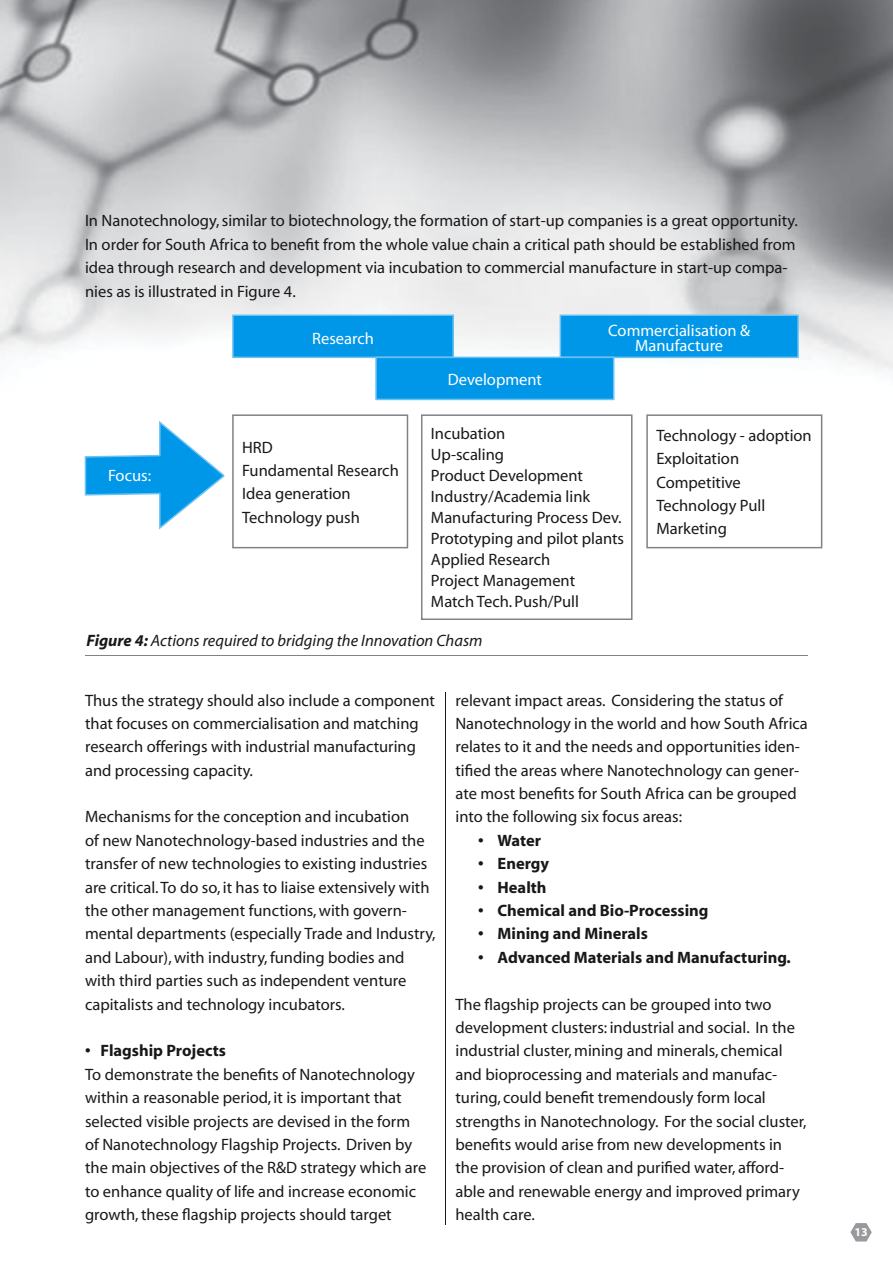
<style>
.page{position:relative;width:893px;height:1263px;background:#fff}
.page>*{position:absolute;margin:0;border:0;box-sizing:border-box;transform-origin:0 0}
.t1{font:16.5px/23.4px "Myriad";color:#1a1718}
.t2{font:700 16.5px "Myriad";color:#1a1718}
.t3{font:16.5px/15px "Myriad";color:#fff;text-align:center}
.t4{font:italic 16.5px "Myriad";color:#1a1718}
.t5{font:700 12px "Myriad";color:#fff}
.s1{font-weight:700}
</style>
<div class="page">
<img style="left:0;top:0;width:893px;height:401px">
<hr style="left:446px;top:692px;width:1px;height:532px;background:#1a1718">
<hr style="left:85px;top:656px;width:723px;height:1px;background:#818285">
<svg style="left:850px;top:1223px;width:22px;height:18px"></svg>
<svg style="left:232px;top:314px;width:567px;height:86px"></svg>
<svg style="left:85px;top:421px;width:140px;height:108px"></svg>
<svg style="left:232px;top:414px;width:176px;height:134px"></svg>
<svg style="left:421px;top:414px;width:211px;height:206px"></svg>
<svg style="left:646px;top:414px;width:176px;height:134px"></svg>
<p class="t1" style="left:85px;top:210px;width:714px">In Nanotechnology, similar to biotechnology, the formation of start-up companies is a great opportunity.<br>In order for South Africa to benefit from the whole value chain a critical path should be established from idea through research and development via incubation to commercial manufacture in start-up compa&shy;nies as is illustrated in Figure 4.</p>
<p class="t3" style="left:108px;top:468px;width:45px">Focus:</p>
<p class="t3" style="left:312px;top:332px;width:63px">Research</p>
<p class="t3" style="left:608px;top:324px;width:143px">Commercialisation &amp;<br>Manufacture</p>
<p class="t3" style="left:448px;top:372px;width:96px">Development</p>
<p class="t1" style="left:242px;top:436px;width:158px">HRD<br>Fundamental Research<br>Idea generation<br>Technology push</p>
<p class="t1" style="left:431px;top:424px;width:195px;line-height:21px">Incubation<br>Up-scaling<br>Product Development<br>Industry/Academia link<br>Manufacturing Process Dev.<br>Prototyping and pilot plants<br>Applied Research<br>Project Management<br>Match Tech. Push/Pull</p>
<p class="t1" style="left:656px;top:424px;width:157px">Technology - adoption<br>Exploitation<br>Competitive<br>Technology Pull<br>Marketing</p>
<p class="t4" style="left:87px;top:632px;width:397px"><span class="s1">Figure 4:</span> Actions required to bridging the Innovation Chasm</p>
<p class="t1" style="left:85px;top:689px;width:351px">Thus the strategy should also include a component that focuses on commercialisation and matching research offerings with industrial manufacturing and processing capacity.</p>
<p class="t1" style="left:85px;top:806px;width:352px">Mechanisms for the conception and incubation<br>of new Nanotechnology-based industries and the transfer of new technologies to existing industries are critical. To do so, it has to liaise extensively with the other management functions, with govern&shy;mental departments (especially Trade and Industry, and Labour), with industry, funding bodies and with third parties such as independent venture capitalists and technology incubators.</p>
<p class="t2" style="left:85px;top:1042px;width:143px">• Flagship Projects</p>
<p class="t1" style="left:85px;top:1063px;width:343px">To demonstrate the benefits of Nanotechnology within a reasonable period, it is important that selected visible projects are devised in the form of Nanotechnology Flagship Projects. Driven by the main objectives of the R&amp;D strategy which are to enhance quality of life and increase economic growth, these flagship projects should target</p>
<p class="t1" style="left:455px;top:689px;width:354px">relevant impact areas. Considering the status of Nanotechnology in the world and how South Africa relates to it and the needs and opportunities iden&shy;tified the areas where Nanotechnology can gener&shy;ate most benefits for South Africa can be grouped into the following six focus areas:</p>
<p class="t2" style="left:478px;top:832px;width:64px">• Water</p>
<p class="t2" style="left:478px;top:855px;width:73px">• Energy</p>
<p class="t2" style="left:478px;top:878px;width:70px">• Health</p>
<p class="t2" style="left:478px;top:902px;width:232px">• Chemical and Bio-Processing</p>
<p class="t2" style="left:478px;top:925px;width:171px">• Mining and Minerals</p>
<p class="t2" style="left:478px;top:949px;width:314px">• Advanced Materials and Manufacturing.</p>
<p class="t1" style="left:455px;top:993px;width:353px">The flagship projects can be grouped into two development clusters: industrial and social. In the industrial cluster, mining and minerals, chemical and bioprocessing and materials and manufac&shy;turing, could benefit tremendously form local strengths in Nanotechnology. For the social cluster, benefits would arise from new developments in the provision of clean and purified water, afford&shy;able and renewable energy and improved primary health care.</p>
<p class="t5" style="left:854px;top:1226px;width:15px">13</p>
</div>
